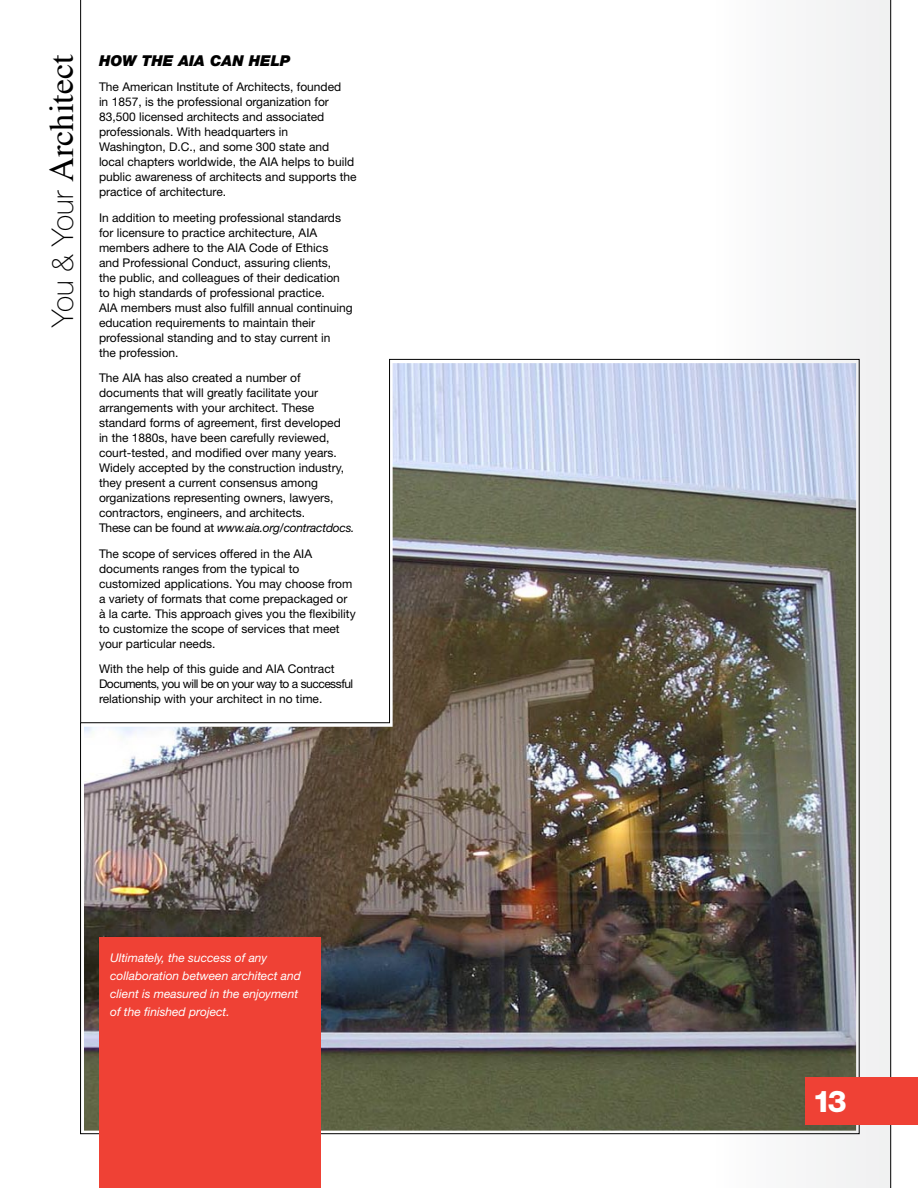
<style>
.page{position:relative;width:918px;height:1188px;background:#fff}
.page>*{position:absolute;margin:0;border:0;box-sizing:border-box;transform-origin:0 0}
.t1{font:34.5px "Times";color:#000}
.t2{font:800 30px "Helvetica Neue";color:#fff}
.t3{font:italic 900 15px "Helvetica Neue";color:#000}
.t4{font:12px/15px "Helvetica Neue";color:#000}
.t5{font:italic 12px/18px "Helvetica Neue CE";color:#fff}
.t6{font:italic 12px "Helvetica Neue CE";letter-spacing:-.02em;color:#000}
.s1{font-family:"Helvetica Neue";font-weight:100;font-size:30px}
.s2{font-family:"Helvetica Neue";font-style:normal}
</style>
<div class="page">
<div style="left:601px;top:0;width:289px;height:1188px;background:#f8f8f9"></div>
<hr style="left:890px;top:0;width:1px;height:1188px;background:#000">
<hr style="left:80px;top:0;width:1px;height:723px;background:#000">
<img style="left:80px;top:359px;width:780px;height:775px">
<div style="left:805px;top:1077px;width:113px;height:47px;background:#ef4135"></div>
<div style="left:99px;top:938px;width:222px;height:250px;background:#ef4135"></div>
<h1 class="t1" style="left:29px;top:327px;width:274px;rotate:-90deg"><span class="s1">You &amp; Your</span> Architect</h1>
<p class="t3" style="left:99px;top:51px;width:193px">HOW THE AIA CAN HELP</p>
<p class="t4" style="left:99px;top:79px;width:259px">The American Institute of Architects, founded<br>in 1857, is the professional organization for 83,500 licensed architects and associated professionals. With headquarters in Washington, D.C., and some 300 state and local chapters worldwide, the AIA helps to build public awareness of architects and supports the practice of architecture.</p>
<p class="t4" style="left:99px;top:210px;width:255px">In addition to meeting professional standards for licensure to practice architecture, AIA members adhere to the AIA Code of Ethics<br>and Professional Conduct, assuring clients,<br>the public, and colleagues of their dedication to high standards of professional practice.<br>AIA members must also fulfill annual continuing education requirements to maintain their professional standing and to stay current in<br>the profession.</p>
<p class="t4" style="left:99px;top:370px;width:247px">The AIA has also created a number of documents that will greatly facilitate your arrangements with your architect. These standard forms of agreement, first developed in the 1880s, have been carefully reviewed, court-tested, and modified over many years.<br>Widely accepted by the construction industry, they present a current consensus among organizations representing owners, lawyers, contractors, engineers, and architects.</p>
<p class="t6" style="left:99px;top:521px;width:257px"><span class="s2">These can be found at</span> www.aia.org/contractdocs.</p>
<p class="t4" style="left:99px;top:546px;width:258px">The scope of services offered in the AIA documents ranges from the typical to customized applications. You may choose from a variety of formats that come prepackaged or à la carte. This approach gives you the flexibility to customize the scope of services that meet your particular needs.</p>
<p class="t4" style="left:99px;top:661px;width:256px">With the help of this guide and AIA Contract<br>Documents, you will be on your way to a successful relationship with your architect in no time.</p>
<p class="t5" style="left:110px;top:949px;width:192px">Ultimately, the success of any collaboration between architect and client is measured in the enjoyment of the finished project.</p>
<h2 class="t2" style="left:812px;top:1083px;width:36px">13</h2>
</div>
